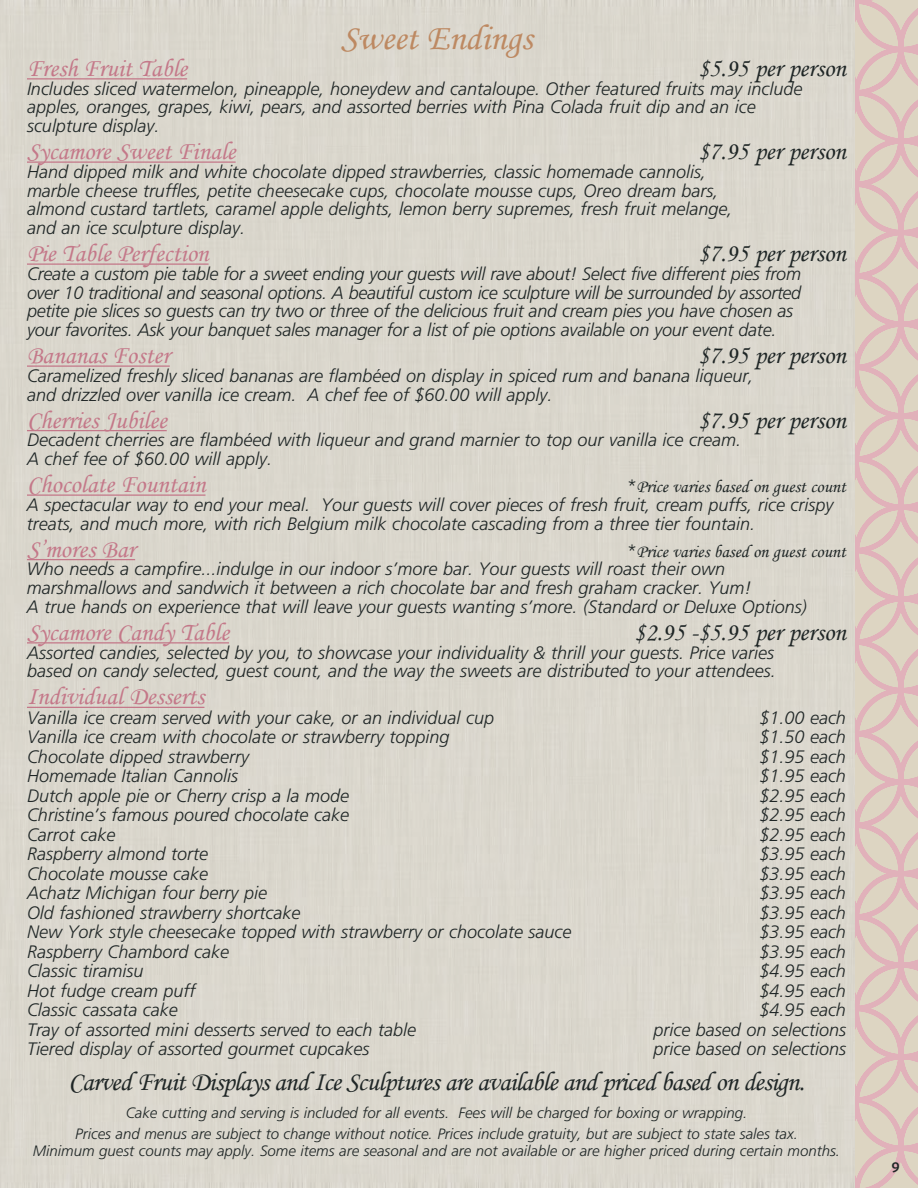
<style>
.page{position:relative;width:918px;height:1188px;background:#fff}
.page>*{position:absolute;margin:0;border:0;box-sizing:border-box;transform-origin:0 0}
.t1{font:36px "Monotype Corsiva";color:#bd8962}
.t2{font:27px "Monotype Corsiva";letter-spacing:-.025em;color:#1f2626}
.t3{font:25.5px "Monotype Corsiva";color:#c47889}
.t4{font:25.5px "Monotype Corsiva";color:#1f2626}
.t5{font:italic 300 18px/18.8px "Frutiger";color:#1f2626}
.t6{font:18px "Monotype Corsiva";color:#1f2626}
.t7{font:italic 300 15px/21px "Frutiger";color:#1f2626;text-align:center}
.t8{font:500 15px "Ideal Sans";color:#1f2626}
.s1{font-family:"Frutiger";font-weight:300;font-style:italic}
</style>
<div class="page">
<svg style="left:855px;top:0;width:63px;height:1188px;background:#dec9bf"></svg>
<hr style="left:27px;top:78px;width:160px;height:2px;background:#c47889">
<hr style="left:27px;top:161px;width:209px;height:2px;background:#c47889">
<hr style="left:27px;top:263px;width:182px;height:2px;background:#c47889">
<hr style="left:27px;top:365px;width:143px;height:2px;background:#c47889">
<hr style="left:27px;top:430px;width:140px;height:1px;background:#c47889">
<hr style="left:27px;top:494px;width:178px;height:2px;background:#c47889">
<hr style="left:27px;top:559px;width:108px;height:1px;background:#c47889">
<hr style="left:27px;top:642px;width:202px;height:2px;background:#c47889">
<hr style="left:27px;top:707px;width:177px;height:1px;background:#c47889">
<h1 class="t1" style="left:341px;top:16px;width:193px">Sweet Endings</h1>
<h3 class="t3" style="left:27px;top:53px;width:162px">Fresh Fruit Table</h3>
<h3 class="t4" style="left:698px;top:53px;width:149px">$5.95 per person</h3>
<p class="t5" style="left:27px;top:79px;width:777px">Includes sliced watermelon, pineapple, honeydew and cantaloupe. Other featured fruits may include apples, oranges, grapes, kiwi, pears, and assorted berries with Pina Colada fruit dip and an ice sculpture display.</p>
<h3 class="t3" style="left:27px;top:136px;width:210px">Sycamore Sweet Finale</h3>
<h3 class="t4" style="left:698px;top:136px;width:149px">$7.95 per person</h3>
<p class="t5" style="left:27px;top:162px;width:707px">Hand dipped milk and white chocolate dipped strawberries, classic homemade cannolis, marble cheese truffles, petite cheesecake cups, chocolate mousse cups, Oreo dream bars, almond custard tartlets, caramel apple delights, lemon berry supremes, fresh fruit melange, and an ice sculpture display.</p>
<h3 class="t3" style="left:27px;top:238px;width:183px">Pie Table Perfection</h3>
<h3 class="t4" style="left:698px;top:238px;width:149px">$7.95 per person</h3>
<p class="t5" style="left:27px;top:264px;width:776px">Create a custom pie table for a sweet ending your guests will rave about! Select five different pies from over 10 traditional and seasonal options. A beautiful custom ice sculpture will be surrounded by assorted petite pie slices so guests can try two or three of the delicious fruit and cream pies you have chosen as your favorites. Ask your banquet sales manager for a list of pie options available on your event date.</p>
<h3 class="t3" style="left:27px;top:340px;width:144px">Bananas Foster</h3>
<h3 class="t4" style="left:698px;top:340px;width:149px">$7.95 per person</h3>
<p class="t5" style="left:27px;top:366px;width:728px">Caramelized freshly sliced bananas are flambéed on display in spiced rum and banana liqueur, and drizzled over vanilla ice cream. A chef fee of $60.00 will apply.</p>
<h3 class="t3" style="left:27px;top:404px;width:141px">Cherries Jubilee</h3>
<h3 class="t4" style="left:698px;top:404px;width:149px">$7.95 per person</h3>
<p class="t5" style="left:27px;top:431px;width:716px">Decadent cherries are flambéed with liqueur and grand marnier to top our vanilla ice cream.<br>A chef fee of $60.00 will apply.</p>
<h3 class="t3" style="left:27px;top:469px;width:180px">Chocolate Fountain</h3>
<p class="t6" style="left:626px;top:476px;width:221px"><span class="s1">*</span>Price varies based on guest count</p>
<p class="t5" style="left:27px;top:495px;width:808px">A spectacular way to end your meal. Your guests will cover pieces of fresh fruit, cream puffs, rice crispy treats, and much more, with rich Belgium milk chocolate cascading from a three tier fountain.</p>
<h3 class="t3" style="left:27px;top:533px;width:110px">S’mores Bar</h3>
<p class="t6" style="left:626px;top:540px;width:221px"><span class="s1">*</span>Price varies based on guest count</p>
<p class="t5" style="left:27px;top:560px;width:781px">Who needs a campfire...indulge in our indoor s’more bar. Your guests will roast their own marshmallows and sandwich it between a rich chocolate bar and fresh graham cracker. Yum!<br>A true hands on experience that will leave your guests wanting s’more. (Standard or Deluxe Options)</p>
<h3 class="t3" style="left:27px;top:617px;width:204px">Sycamore Candy Table</h3>
<h3 class="t4" style="left:634px;top:617px;width:213px">$2.95 -$5.95 per person</h3>
<p class="t5" style="left:27px;top:643px;width:750px">Assorted candies, selected by you, to showcase your individuality &amp; thrill your guests. Price varies based on candy selected, guest count, and the way the sweets are distributed to your attendees.</p>
<h3 class="t3" style="left:27px;top:681px;width:179px">Individual Desserts</h3>
<p class="t5" style="left:27px;top:708px;width:469px">Vanilla ice cream served with your cake, or an individual cup</p>
<p class="t5" style="left:759px;top:708px;width:88px">$1.00 each</p>
<p class="t5" style="left:27px;top:728px;width:424px">Vanilla ice cream with chocolate or strawberry topping</p>
<p class="t5" style="left:759px;top:728px;width:88px">$1.50 each</p>
<p class="t5" style="left:27px;top:747px;width:224px">Chocolate dipped strawberry</p>
<p class="t5" style="left:759px;top:747px;width:88px">$1.95 each</p>
<p class="t5" style="left:27px;top:767px;width:213px">Homemade Italian Cannolis</p>
<p class="t5" style="left:759px;top:767px;width:88px">$1.95 each</p>
<p class="t5" style="left:27px;top:786px;width:324px">Dutch apple pie or Cherry crisp a la mode</p>
<p class="t5" style="left:759px;top:786px;width:88px">$2.95 each</p>
<p class="t5" style="left:27px;top:806px;width:324px">Christine’s famous poured chocolate cake</p>
<p class="t5" style="left:759px;top:806px;width:88px">$2.95 each</p>
<p class="t5" style="left:27px;top:825px;width:90px">Carrot cake</p>
<p class="t5" style="left:759px;top:825px;width:88px">$2.95 each</p>
<p class="t5" style="left:27px;top:845px;width:183px">Raspberry almond torte</p>
<p class="t5" style="left:759px;top:845px;width:88px">$3.95 each</p>
<p class="t5" style="left:27px;top:864px;width:183px">Chocolate mousse cake</p>
<p class="t5" style="left:759px;top:864px;width:88px">$3.95 each</p>
<p class="t5" style="left:27px;top:884px;width:242px">Achatz Michigan four berry pie</p>
<p class="t5" style="left:759px;top:884px;width:88px">$3.95 each</p>
<p class="t5" style="left:27px;top:903px;width:275px">Old fashioned strawberry shortcake</p>
<p class="t5" style="left:759px;top:903px;width:88px">$3.95 each</p>
<p class="t5" style="left:27px;top:923px;width:546px">New York style cheesecake topped with strawberry or chocolate sauce</p>
<p class="t5" style="left:759px;top:923px;width:88px">$3.95 each</p>
<p class="t5" style="left:27px;top:942px;width:204px">Raspberry Chambord cake</p>
<p class="t5" style="left:759px;top:942px;width:88px">$3.95 each</p>
<p class="t5" style="left:27px;top:962px;width:118px">Classic tiramisu</p>
<p class="t5" style="left:759px;top:962px;width:88px">$4.95 each</p>
<p class="t5" style="left:27px;top:981px;width:170px">Hot fudge cream puff</p>
<p class="t5" style="left:759px;top:981px;width:88px">$4.95 each</p>
<p class="t5" style="left:27px;top:1001px;width:152px">Classic cassata cake</p>
<p class="t5" style="left:759px;top:1001px;width:88px">$4.95 each</p>
<p class="t5" style="left:27px;top:1020px;width:391px">Tray of assorted mini desserts served to each table</p>
<p class="t5" style="left:653px;top:1020px;width:194px">price based on selections</p>
<p class="t5" style="left:27px;top:1040px;width:344px">Tiered display of assorted gourmet cupcakes</p>
<p class="t5" style="left:653px;top:1040px;width:194px">price based on selections</p>
<h2 class="t2" style="left:69px;top:1065px;width:737px">Carved Fruit Displays and Ice Sculptures are available and priced based on design.</h2>
<p class="t7" style="left:75px;top:1103px;width:724px">Cake cutting and serving is included for all events. Fees will be charged for boxing or wrapping.<br>Prices and menus are subject to change without notice. Prices include gratuity, but are subject to state sales tax.</p>
<p class="t7" style="left:33px;top:1140px;width:809px">Minimum guest counts may apply. Some items are seasonal and are not available or are higher priced during certain months.</p>
<p class="t8" style="left:892px;top:1153px;width:10px">9</p>
</div>
